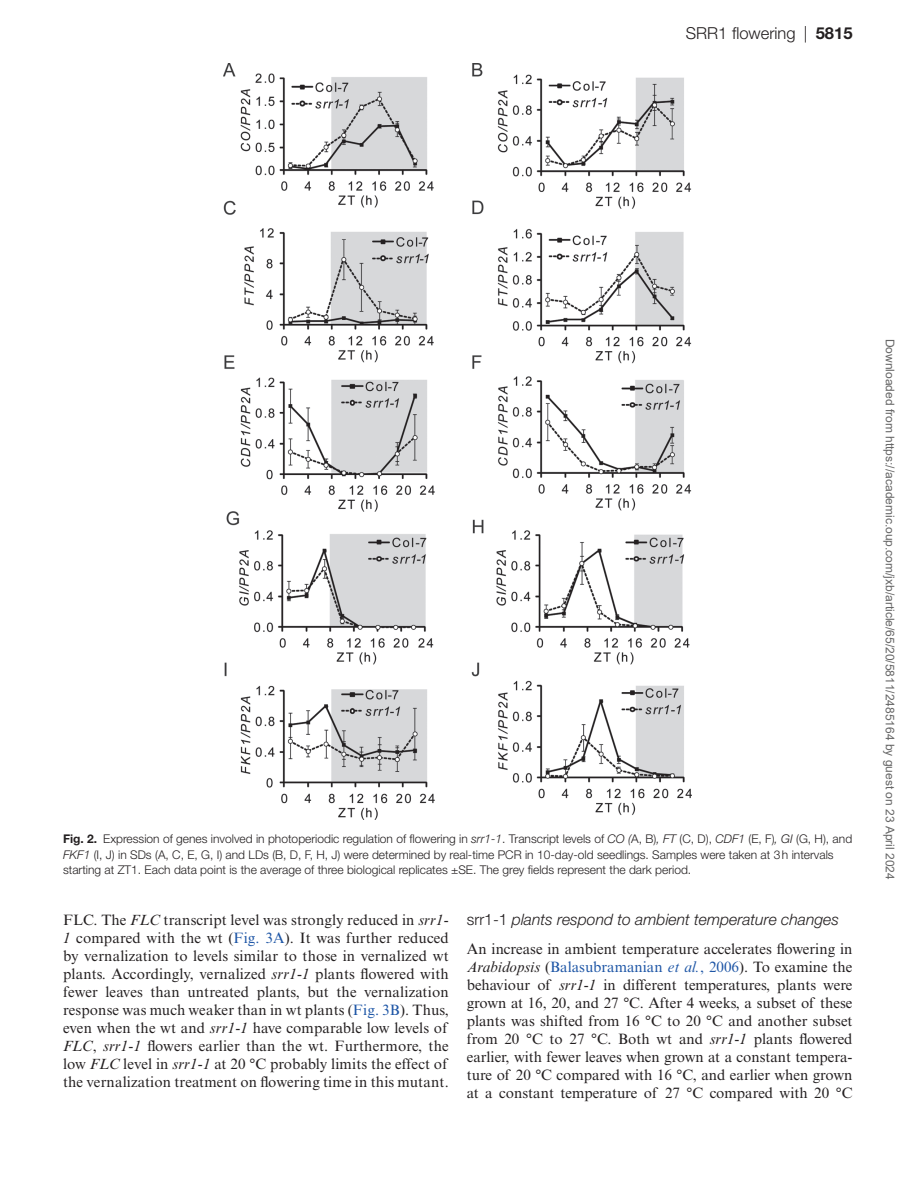
<style>
.page{position:relative;width:919px;height:1187px;background:#fff}
.page>*{position:absolute;margin:0;border:0;box-sizing:border-box;transform-origin:0 0}
.t1{font:300 16.5px "Helvetica Neue LT Std";color:#231f20}
.t2{font:italic 300 15.75px "Helvetica Neue LT Std";color:#231f20}
.t3{font:15px/18px "Times New Roman MT Std";color:#231f20;text-align:justify}
.t4{font:300 12px/15px "Helvetica Neue LT Std";color:#231f20}
.t5{font:12px "Arial";color:#666}
.s1{font-weight:700}
.s2{font-style:italic}
.s3{color:#1e56a6}
.s4{font-style:normal}
.s5{font-style:italic;color:#1e56a6}
</style>
<div class="page">
<img style="left:224px;top:63px;width:468px;height:756px">
<p class="t1" style="left:685px;top:23px;width:168px">SRR1 flowering | <span class="s1">5815</span></p>
<p class="t4" style="left:63px;top:831px;width:790px"><span class="s1">Fig. 2.</span> Expression of genes involved in photoperiodic regulation of flowering in <span class="s2">srr1-1</span>. Transcript levels of <span class="s2">CO (</span>A, B)<span class="s2">, FT</span> (C, D), <span class="s2">CDF1</span> (E, F)<span class="s2">, GI</span> (G, H), and<br><span class="s2">FKF1</span> (I, J) in SDs (A, C, E, G, I) and LDs (B, D, F, H, J) were determined by real-time PCR in 10-day-old seedlings. Samples were taken at 3h intervals starting at ZT1. Each data point is the average of three biological replicates ±SE. The grey fields represent the dark period.</p>
<p class="t3" style="left:63px;top:910px;width:387px">FLC. The <span class="s2">FLC</span> transcript level was strongly reduced in <span class="s2">srr1- 1</span> compared with the wt (<span class="s3">Fig. 3A</span>). It was further reduced by vernalization to levels similar to those in vernalized wt plants. Accordingly, vernalized <span class="s2">srr1-1</span> plants flowered with fewer leaves than untreated plants, but the vernalization response was much weaker than in wt plants (<span class="s3">Fig. 3B</span>). Thus, even when the wt and <span class="s2">srr1-1</span> have comparable low levels of <span class="s2">FLC</span>, <span class="s2">srr1-1</span> flowers earlier than the wt. Furthermore, the low <span class="s2">FLC</span> level in <span class="s2">srr1-1</span> at 20 °C probably limits the effect of the vernalization treatment on flowering time in this mutant.</p>
<p class="t2" style="left:466px;top:910px;width:373px"><span class="s4">srr1-1</span> plants respond to ambient temperature changes</p>
<p class="t3" style="left:466px;top:939px;width:387px">An increase in ambient temperature accelerates flowering in <span class="s2">Arabidopsis</span> (<span class="s3">Balasubramanian</span> <span class="s5">et al.</span><span class="s3">, 2006</span>). To examine the behaviour of <span class="s2">srr1-1</span> in different temperatures, plants were grown at 16, 20, and 27 °C. After 4 weeks, a subset of these plants was shifted from 16 °C to 20 °C and another subset from 20 °C to 27 °C. Both wt and <span class="s2">srr1-1</span> plants flowered earlier, with fewer leaves when grown at a constant tempera&shy;ture of 20 °C compared with 16 °C, and earlier when grown at a constant temperature of 27 °C compared with 20 °C</p>
<p class="t5" style="left:894px;top:339px;width:542px;rotate:90deg">Downloaded from https://academic.oup.com/jxb/article/65/20/5811/2485164 by guest on 23 April 2024</p>
</div>
